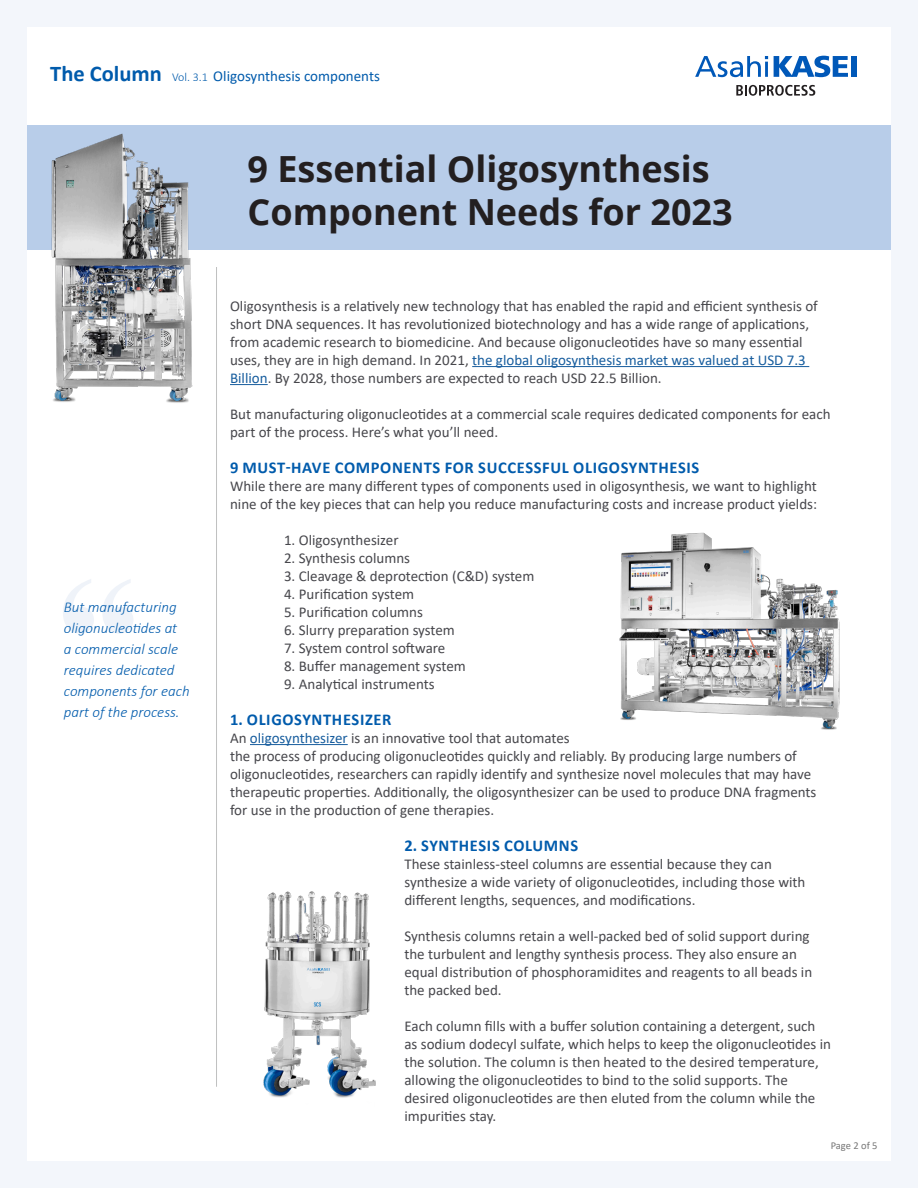
<style>
.page{position:relative;width:918px;height:1188px;background:#f3f6fb}
.page>*{position:absolute;margin:0;border:0;box-sizing:border-box;transform-origin:0 0}
.t1{font:700 168px "Times New Roman";color:#eff3f9}
.t2{font:700 36px/43.2px "Open Sans";color:#231f20}
.t3{font:700 16.5px "Calibri";letter-spacing:.04em;color:#005bac}
.t4{font:15px/18px "Calibri";color:#47474c}
.t5{font:italic 300 15px/21px "Calibri";color:#005bac}
.t6{font:15px "Calibri";color:#005bac}
.t7{font:10.5px "Calibri";letter-spacing:-.005em;color:#777}
.s1{font-weight:700;font-size:22.5px}
.s2{font-weight:300;font-size:12px}
.s3{color:#175d9e}
</style>
<div class="page">
<div style="left:27px;top:27px;width:864px;height:1134px;background:#fff"></div>
<svg style="left:774px;top:56px;width:74px;height:21px"></svg>
<div style="left:851px;top:56px;width:6px;height:21px;background:#0058b8"></div>
<svg style="left:695px;top:56px;width:73px;height:21px"></svg>
<svg style="left:736px;top:85px;width:79px;height:11px"></svg>
<hr style="left:216px;top:267px;width:1px;height:820px;background:#bfc0c0">
<hr style="left:472px;top:366px;width:337px;height:1px;background:#175d9e">
<hr style="left:230px;top:384px;width:38px;height:1px;background:#175d9e">
<hr style="left:250px;top:744px;width:98px;height:1px;background:#175d9e">
<img style="left:619px;top:532px;width:221px;height:198px">
<img style="left:263px;top:891px;width:113px;height:207px">
<div style="left:27px;top:125px;width:864px;height:125px;background:#b8cde9"></div>
<img style="left:51px;top:133px;width:142px;height:270px">
<p class="t6" style="left:50px;top:66px;width:331px"><span class="s1">The Column</span> <span class="s2">Vol. 3.1</span> Oligosynthesis components</p>
<p class="t1" style="left:56px;top:515px;width:86px">“</p>
<p class="t5" style="left:64px;top:597px;width:127px">But manufacturing oligonucleotides at<br>a commercial scale requires dedicated components for each part of the process.</p>
<p class="t2" style="left:248px;top:146px;width:487px">9 Essential Oligosynthesis<br>Component Needs for 2023</p>
<p class="t4" style="left:230px;top:297px;width:589px">Oligosynthesis is a relatively new technology that has enabled the rapid and efficient synthesis of short DNA sequences. It has revolutionized biotechnology and has a wide range of applications, from academic research to biomedicine. And because oligonucleotides have so many essential uses, they are in high demand. In 2021, <span class="s3">the global oligosynthesis market was valued at USD 7.3<br>Billion</span>. By 2028, those numbers are expected to reach USD 22.5 Billion.</p>
<p class="t4" style="left:230px;top:405px;width:602px">But manufacturing oligonucleotides at a commercial scale requires dedicated components for each part of the process. Here’s what you’ll need.</p>
<p class="t3" style="left:230px;top:456px;width:471px">9 MUST-HAVE COMPONENTS FOR SUCCESSFUL OLIGOSYNTHESIS</p>
<p class="t4" style="left:230px;top:477px;width:589px">While there are many different types of components used in oligosynthesis, we want to highlight nine of the key pieces that can help you reduce manufacturing costs and increase product yields:</p>
<p class="t4" style="left:284px;top:531px;width:116px">1. Oligosynthesizer</p>
<p class="t4" style="left:284px;top:549px;width:128px">2. Synthesis columns</p>
<p class="t4" style="left:284px;top:567px;width:252px">3. Cleavage &amp; deprotection (C&amp;D) system</p>
<p class="t4" style="left:284px;top:585px;width:132px">4. Purification system</p>
<p class="t4" style="left:284px;top:603px;width:140px">5. Purification columns</p>
<p class="t4" style="left:284px;top:621px;width:172px">6. Slurry preparation system</p>
<p class="t4" style="left:284px;top:639px;width:163px">7. System control software</p>
<p class="t4" style="left:284px;top:657px;width:183px">8. Buffer management system</p>
<p class="t4" style="left:284px;top:675px;width:152px">9. Analytical instruments</p>
<p class="t3" style="left:230px;top:708px;width:163px">1. OLIGOSYNTHESIZER</p>
<p class="t4" style="left:230px;top:729px;width:588px">An <span class="s3">oligosynthesizer</span> is an innovative tool that automates<br>the process of producing oligonucleotides quickly and reliably. By producing large numbers of oligonucleotides, researchers can rapidly identify and synthesize novel molecules that may have therapeutic properties. Additionally, the oligosynthesizer can be used to produce DNA fragments for use in the production of gene therapies.</p>
<p class="t3" style="left:404px;top:834px;width:175px">2. SYNTHESIS COLUMNS</p>
<p class="t4" style="left:404px;top:855px;width:403px">These stainless-steel columns are essential because they can synthesize a wide variety of oligonucleotides, including those with different lengths, sequences, and modifications.</p>
<p class="t4" style="left:404px;top:927px;width:409px">Synthesis columns retain a well-packed bed of solid support during the turbulent and lengthy synthesis process. They also ensure an equal distribution of phosphoramidites and reagents to all beads in the packed bed.</p>
<p class="t4" style="left:404px;top:1017px;width:428px">Each column fills with a buffer solution containing a detergent, such as sodium dodecyl sulfate, which helps to keep the oligonucleotides in the solution. The column is then heated to the desired temperature, allowing the oligonucleotides to bind to the solid supports. The desired oligonucleotides are then eluted from the column while the impurities stay.</p>
<p class="t7" style="left:831px;top:1138px;width:48px">Page 2 of 5</p>
</div>
